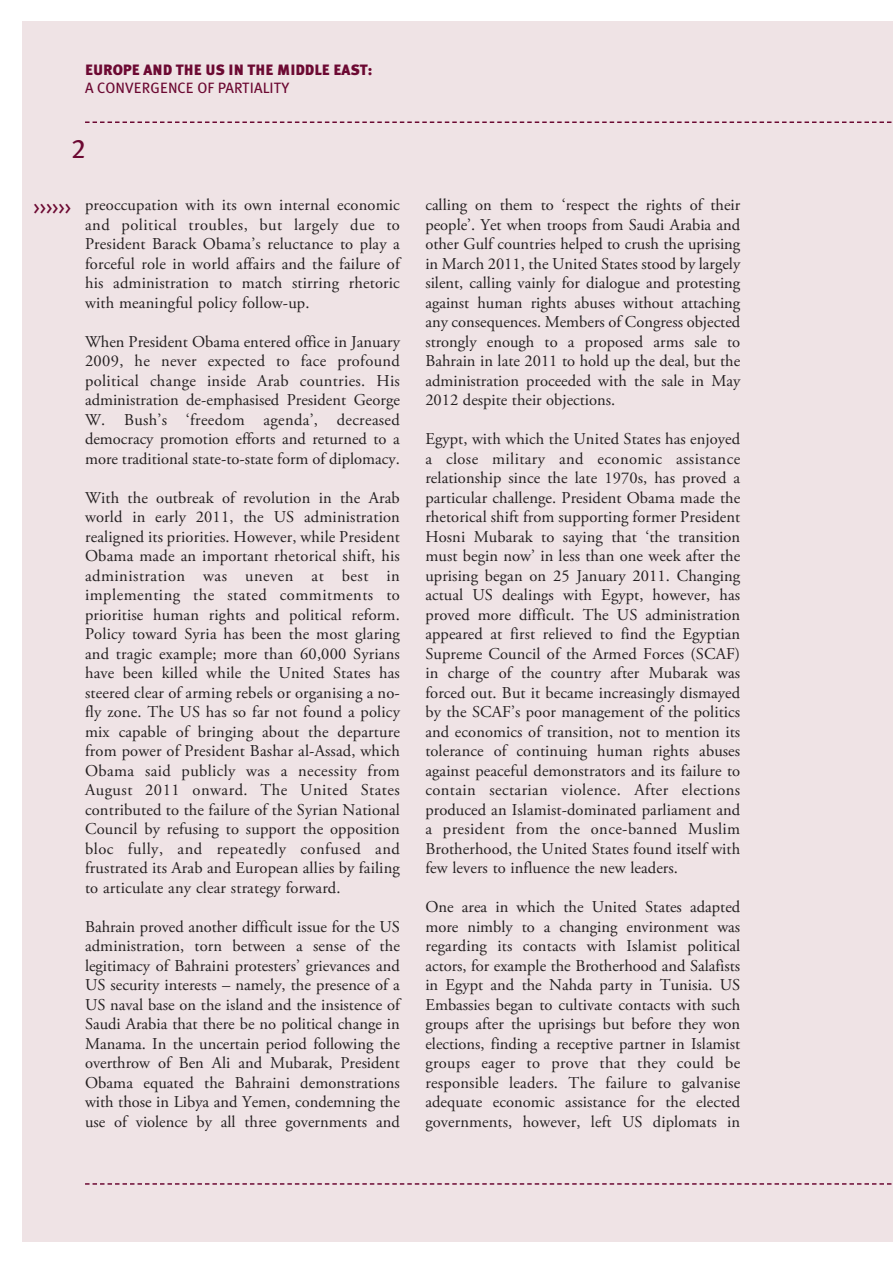
<style>
.page{position:relative;width:893px;height:1263px;background:#fff}
.page>*{position:absolute;margin:0;border:0;box-sizing:border-box;transform-origin:0 0}
.t1{font:27px "Meta Plus Book Caps";color:#6c0932}
.t2{font:18px "Meta Plus Book Caps";color:#6c0932}
.t3{font:16.5px/19.5px "Adobe Garamond Pro";letter-spacing:.005em;color:#231f20;text-align:justify}
.t4{font:900 15px "Meta Plus";color:#6c0932}
.t5{font:15px "Meta Plus";color:#6c0932}
</style>
<div class="page">
<div style="left:22px;top:22px;width:871px;height:1220px;background:#efe3e5"></div>
<svg style="left:85px;top:121px;width:807px;height:2px"></svg>
<svg style="left:85px;top:1183px;width:807px;height:2px"></svg>
<p class="t4" style="left:85px;top:61px;width:289px">EUROPE AND THE US IN THE MIDDLE EAST:</p>
<p class="t5" style="left:85px;top:79px;width:206px">A CONVERGENCE OF PARTIALITY</p>
<h1 class="t1" style="left:71px;top:133px;width:16px">2</h1>
<p class="t2" style="left:34px;top:197px;width:39px">&gt;&gt;&gt;&gt;&gt;&gt;</p>
<p class="t3" style="left:85px;top:196px;width:316px">preoccupation with its own internal economic and political troubles, but largely due to President Barack Obama’s reluctance to play a forceful role in world affairs and the failure of his administration to match stirring rhetoric with meaningful policy follow-up.</p>
<p class="t3" style="left:85px;top:333px;width:316px">When President Obama entered office in January 2009, he never expected to face profound political change inside Arab countries. His administration de-emphasised President George W. Bush’s ‘freedom agenda’, decreased democracy promotion efforts and returned to a more traditional state-to-state form of diplomacy.</p>
<p class="t3" style="left:85px;top:489px;width:316px">With the outbreak of revolution in the Arab world in early 2011, the US administration realigned its priorities. However, while President Obama made an important rhetorical shift, his administration was uneven at best in implementing the stated commitments to prioritise human rights and political reform.<br>Policy toward Syria has been the most glaring and tragic example; more than 60,000 Syrians have been killed while the United States has steered clear of arming rebels or organising a no&shy;fly zone. The US has so far not found a policy mix capable of bringing about the departure from power of President Bashar al-Assad, which Obama said publicly was a necessity from August 2011 onward. The United States contributed to the failure of the Syrian National Council by refusing to support the opposition bloc fully, and repeatedly confused and frustrated its Arab and European allies by failing to articulate any clear strategy forward.</p>
<p class="t3" style="left:85px;top:918px;width:316px">Bahrain proved another difficult issue for the US administration, torn between a sense of the legitimacy of Bahraini protesters’ grievances and US security interests – namely, the presence of a US naval base on the island and the insistence of Saudi Arabia that there be no political change in Manama. In the uncertain period following the overthrow of Ben Ali and Mubarak, President Obama equated the Bahraini demonstrations with those in Libya and Yemen, condemning the use of violence by all three governments and</p>
<p class="t3" style="left:425px;top:196px;width:316px">calling on them to ‘respect the rights of their people’. Yet when troops from Saudi Arabia and other Gulf countries helped to crush the uprising in March 2011, the United States stood by largely silent, calling vainly for dialogue and protesting against human rights abuses without attaching any consequences. Members of Congress objected strongly enough to a proposed arms sale to Bahrain in late 2011 to hold up the deal, but the administration proceeded with the sale in May 2012 despite their objections.</p>
<p class="t3" style="left:425px;top:430px;width:316px">Egypt, with which the United States has enjoyed a close military and economic assistance relationship since the late 1970s, has proved a particular challenge. President Obama made the rhetorical shift from supporting former President Hosni Mubarak to saying that ‘the transition must begin now’ in less than one week after the uprising began on 25 January 2011. Changing actual US dealings with Egypt, however, has proved more difficult. The US administration appeared at first relieved to find the Egyptian Supreme Council of the Armed Forces (SCAF) in charge of the country after Mubarak was forced out. But it became increasingly dismayed by the SCAF’s poor management of the politics and economics of transition, not to mention its tolerance of continuing human rights abuses against peaceful demonstrators and its failure to contain sectarian violence. After elections produced an Islamist-dominated parliament and a president from the once-banned Muslim Brotherhood, the United States found itself with few levers to influence the new leaders.</p>
<p class="t3" style="left:425px;top:898px;width:316px">One area in which the United States adapted more nimbly to a changing environment was regarding its contacts with Islamist political actors, for example the Brotherhood and Salafists in Egypt and the Nahda party in Tunisia. US Embassies began to cultivate contacts with such groups after the uprisings but before they won elections, finding a receptive partner in Islamist groups eager to prove that they could be responsible leaders. The failure to galvanise adequate economic assistance for the elected governments, however, left US diplomats in</p>
</div>
